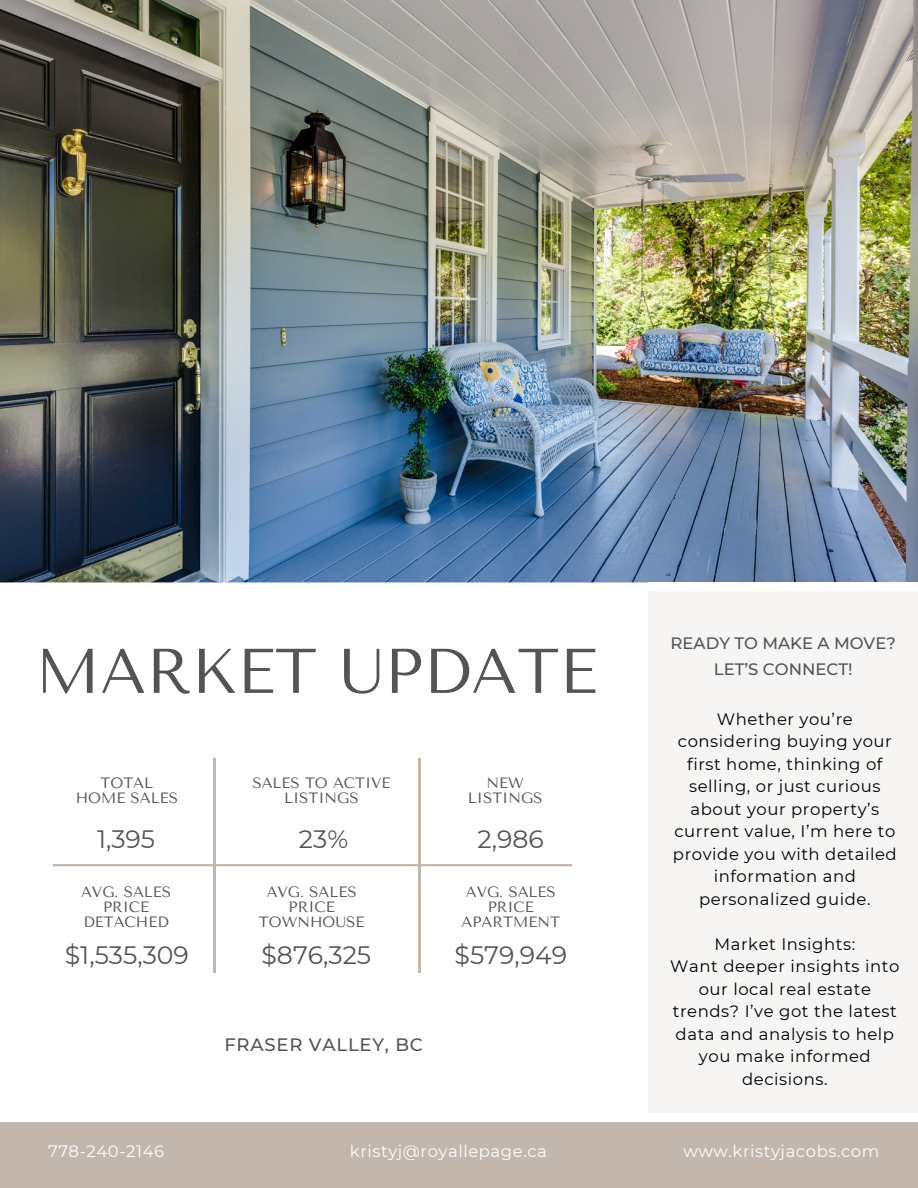
<style>
.page{position:relative;width:918px;height:1188px;background:#fff}
.page>*{position:absolute;margin:0;border:0;box-sizing:border-box;transform-origin:0 0}
.t1{font:63px "Tenor Sans";color:#545454}
.t2{font:25.2px "Montserrat";color:#545454}
.t3{font:500 18px "Montserrat";letter-spacing:.045em;color:#545454}
.t4{font:16.5px/22.5px "Montserrat";letter-spacing:.035em;color:#000;text-align:center}
.t5{font:16.5px "Montserrat";letter-spacing:.035em;color:#fff}
.t6{font:500 16.5px/25.8px "Montserrat";color:#545454;text-align:center}
.t7{font:14.85px "Tenor Sans";color:#545454}
</style>
<div class="page">
<img style="left:0;top:0;width:918px;height:582px">
<div style="left:649px;top:582px;width:269px;height:540px;background:#f6f5f3"></div>
<div style="left:0;top:1122px;width:918px;height:66px;background:#c3b6ad"></div>
<hr style="left:213px;top:761px;width:3px;height:212px;background:#c3b6ad">
<hr style="left:418px;top:761px;width:2px;height:212px;background:#c3b6ad">
<hr style="left:53px;top:864px;width:519px;height:2px;background:#c3b6ad">
<hr style="left:213px;top:758px;width:3px;height:212px;background:#c3b6ad">
<hr style="left:418px;top:758px;width:2px;height:212px;background:#c3b6ad">
<div style="left:0;top:582px;width:918px;height:9px;background:#fff"></div>
<div style="left:0;top:1113px;width:918px;height:9px;background:#fff"></div>
<h3 class="t1" style="left:36px;top:635px;width:563px">MARKET UPDATE</h3>
<h4 class="t7" style="left:101px;top:774px;width:54px">TOTAL</h4>
<h4 class="t7" style="left:76px;top:789px;width:104px">HOME SALES</h4>
<h1 class="t7" style="left:252px;top:774px;width:140px">SALES TO ACTIVE</h1>
<p class="t7" style="left:284px;top:789px;width:76px">LISTINGS</p>
<p class="t7" style="left:487px;top:774px;width:39px">NEW</p>
<p class="t7" style="left:468px;top:789px;width:76px">LISTINGS</p>
<p class="t2" style="left:97px;top:823px;width:60px">1,395</p>
<p class="t2" style="left:299px;top:823px;width:51px">23%</p>
<p class="t2" style="left:478px;top:823px;width:68px">2,986</p>
<p class="t7" style="left:81px;top:883px;width:92px">AVG. SALES</p>
<p class="t7" style="left:103px;top:898px;width:48px">PRICE</p>
<p class="t7" style="left:83px;top:913px;width:87px">DETACHED</p>
<h2 class="t7" style="left:267px;top:883px;width:92px">AVG. SALES</h2>
<h2 class="t7" style="left:289px;top:898px;width:48px">PRICE</h2>
<h2 class="t7" style="left:259px;top:913px;width:107px">TOWNHOUSE</h2>
<p class="t7" style="left:466px;top:883px;width:92px">AVG. SALES</p>
<p class="t7" style="left:488px;top:898px;width:48px">PRICE</p>
<p class="t7" style="left:462px;top:913px;width:100px">APARTMENT</p>
<p class="t2" style="left:65px;top:939px;width:126px">$1,535,309</p>
<p class="t2" style="left:262px;top:939px;width:111px">$876,325</p>
<p class="t2" style="left:455px;top:939px;width:114px">$579,949</p>
<h4 class="t3" style="left:224px;top:1034px;width:200px">FRASER VALLEY, BC</h4>
<h3 class="t6" style="left:671px;top:631px;width:227px">READY TO MAKE A MOVE?<br>LET’S CONNECT!</h3>
<h4 class="t4" style="left:673px;top:707px;width:225px">Whether you’re considering buying your first home, thinking of selling, or just curious about your property’s current value, I’m here to provide you with detailed information and personalized guide.</h4>
<h4 class="t4" style="left:670px;top:932px;width:231px">Market Insights:<br>Want deeper insights into our local real estate trends? I’ve got the latest data and analysis to help you make informed decisions.</h4>
<h2 class="t5" style="left:48px;top:1141px;width:118px">778-240-2146</h2>
<h2 class="t5" style="left:350px;top:1141px;width:199px">kristyj@royallepage.ca</h2>
<h2 class="t5" style="left:683px;top:1141px;width:198px">www.kristyjacobs.com</h2>
</div>
